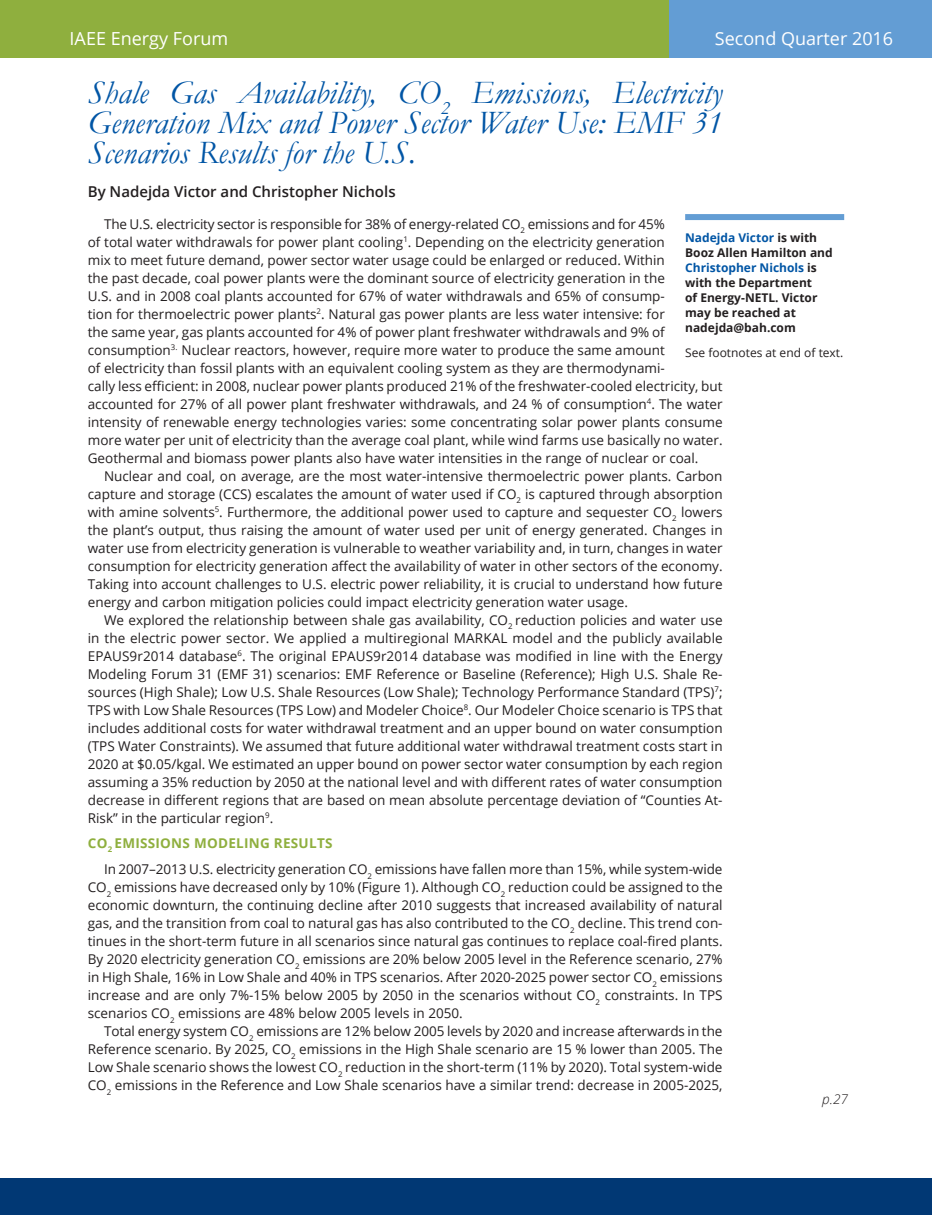
<style>
.page{position:relative;width:932px;height:1215px;background:#fff}
.page>*{position:absolute;margin:0;border:0;box-sizing:border-box;transform-origin:0 0}
.t1{font:italic 33px/30px "Garamond";color:#0155a5;text-align:justify}
.t2{font:18px "Open Sans";color:#fff}
.t3{font:600 15px "Open Sans";color:#231f20}
.t4{font:13.5px/18px "Open Sans";color:#231f20;text-align:justify}
.t5{font:italic 300 13.5px "Open Sans";color:#231f20}
.t6{font:700 12px/15px "Open Sans";color:#231f20}
.t7{font:12px "Open Sans";color:#231f20}
.s1{font-weight:700;color:#8faf3e}
.s2{color:#0155a5}
</style>
<div class="page">
<div style="left:0;top:1178px;width:932px;height:37px;background:#013874"></div>
<div style="left:0;top:0;width:669px;height:58px;background:#8faf3e"></div>
<div style="left:669px;top:0;width:263px;height:58px;background:#639dd4"></div>
<div style="left:685px;top:214px;width:159px;height:6px;background:#639dd4"></div>
<h2 class="t2" style="left:70px;top:26px;width:160px">IAEE Energy Forum</h2>
<h2 class="t2" style="left:715px;top:26px;width:180px">Second Quarter 2016</h2>
<h1 class="t1" style="left:88px;top:76px;width:636px">Shale Gas Availability, CO<sub>2</sub> Emissions, Electricity Generation Mix and Power Sector Water Use: EMF 31<br>Scenarios Results for the U.S.</h1>
<p class="t3" style="left:88px;top:181px;width:309px">By Nadejda Victor and Christopher Nichols</p>
<p class="t4" style="left:88px;top:214px;width:636px;text-align:left;text-indent:16px">The U.S. electricity sector is responsible for 38% of energy-related CO<sub>2</sub> emissions and for 45%<br>of total water withdrawals for power plant cooling<sup>1</sup>. Depending on the electricity generation<br>mix to meet future demand, power sector water usage could be enlarged or reduced. Within<br>the past decade, coal power plants were the dominant source of electricity generation in the<br>U.S. and in 2008 coal plants accounted for 67% of water withdrawals and 65% of consump-<br>tion for thermoelectric power plants<sup>2</sup>. Natural gas power plants are less water intensive: for<br>the same year, gas plants accounted for 4% of power plant freshwater withdrawals and 9% of consumption<sup>3.</sup> Nuclear reactors, however, require more water to produce the same amount<br>of electricity than fossil plants with an equivalent cooling system as they are thermodynami-<br>cally less efficient: in 2008, nuclear power plants produced 21% of the freshwater-cooled electricity, but accounted for 27% of all power plant freshwater withdrawals, and 24 % of consumption<sup>4</sup>. The water intensity of renewable energy technologies varies: some concentrating solar power plants consume more water per unit of electricity than the average coal plant, while wind farms use basically no water.<br>Geothermal and biomass power plants also have water intensities in the range of nuclear or coal.</p>
<p class="t4" style="left:88px;top:466px;width:636px;text-indent:16px">Nuclear and coal, on average, are the most water-intensive thermoelectric power plants. Carbon capture and storage (CCS) escalates the amount of water used if CO<sub>2</sub> is captured through absorption with amine solvents<sup>5</sup>. Furthermore, the additional power used to capture and sequester CO<sub>2</sub> lowers the plant’s output, thus raising the amount of water used per unit of energy generated. Changes in water use from electricity generation is vulnerable to weather variability and, in turn, changes in water consumption for electricity generation affect the availability of water in other sectors of the economy.<br>Taking into account challenges to U.S. electric power reliability, it is crucial to understand how future energy and carbon mitigation policies could impact electricity generation water usage.</p>
<p class="t4" style="left:88px;top:610px;width:636px;text-indent:16px">We explored the relationship between shale gas availability, CO<sub>2</sub> reduction policies and water use in the electric power sector. We applied a multiregional MARKAL model and the publicly available EPAUS9r2014 database<sup>6</sup>. The original EPAUS9r2014 database was modified in line with the Energy Modeling Forum 31 (EMF 31) scenarios: EMF Reference or Baseline (Reference); High U.S. Shale Re&shy;sources (High Shale); Low U.S. Shale Resources (Low Shale); Technology Performance Standard (TPS)<sup>7</sup>; TPS with Low Shale Resources (TPS Low) and Modeler Choice<sup>8</sup>. Our Modeler Choice scenario is TPS that includes additional costs for water withdrawal treatment and an upper bound on water consumption (TPS Water Constraints). We assumed that future additional water withdrawal treatment costs start in 2020 at $0.05/kgal. We estimated an upper bound on power sector water consumption by each region assuming a 35% reduction by 2050 at the national level and with different rates of water consumption decrease in different regions that are based on mean absolute percentage deviation of “Counties At-Risk” in the particular region<sup>9</sup>.</p>
<p class="t4" style="left:104px;top:829px;width:620px;line-height:26.7px;text-indent:-16px"><span class="s1">CO</span><sub>2</sub> <span class="s1">Emissions Modeling Results<br></span>In 2007–2013 U.S. electricity generation CO<sub>2</sub> emissions have fallen more than 15%, while system-wide</p>
<p class="t4" style="left:88px;top:878px;width:636px">CO<sub>2</sub> emissions have decreased only by 10% (Figure 1). Although CO<sub>2</sub> reduction could be assigned to the economic downturn, the continuing decline after 2010 suggests that increased availability of natural gas, and the transition from coal to natural gas has also contributed to the CO<sub>2</sub> decline. This trend con&shy;tinues in the short-term future in all scenarios since natural gas continues to replace coal-fired plants.<br>By 2020 electricity generation CO<sub>2</sub> emissions are 20% below 2005 level in the Reference scenario, 27% in High Shale, 16% in Low Shale and 40% in TPS scenarios. After 2020-2025 power sector CO<sub>2</sub> emissions increase and are only 7%-15% below 2005 by 2050 in the scenarios without CO<sub>2</sub> constraints. In TPS scenarios CO<sub>2</sub> emissions are 48% below 2005 levels in 2050.</p>
<p class="t4" style="left:88px;top:1022px;width:636px;text-indent:16px">Total energy system CO<sub>2</sub> emissions are 12% below 2005 levels by 2020 and increase afterwards in the Reference scenario. By 2025, CO<sub>2</sub> emissions in the High Shale scenario are 15 % lower than 2005. The Low Shale scenario shows the lowest CO<sub>2</sub> reduction in the short-term (11% by 2020). Total system-wide CO<sub>2</sub> emissions in the Reference and Low Shale scenarios have a similar trend: decrease in 2005-2025,</p>
<p class="t6" style="left:685px;top:230px;width:149px"><span class="s2">Nadejda Victor</span> is with<br>Booz Allen Hamilton and<br><span class="s2">Christopher N ichols</span> is with the Department<br>of Energy-N ETL. Victor may be reached at nadejda@bah.com</p>
<p class="t7" style="left:685px;top:345px;width:160px">See footnotes at end of text.</p>
<p class="t5" style="left:822px;top:1090px;width:27px">p.27</p>
</div>
